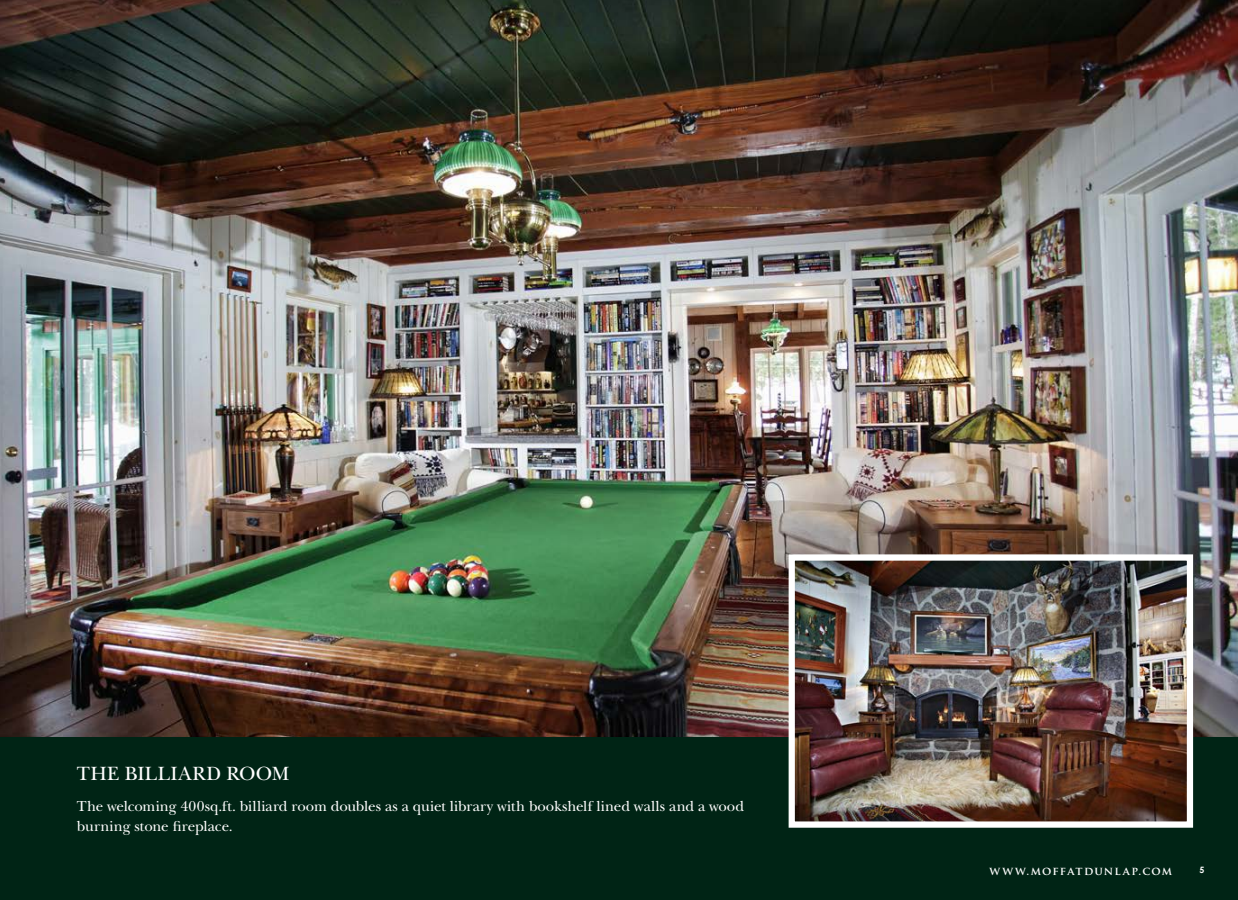
<style>
.page{position:relative;width:1238px;height:900px;background:#fff}
.page>*{position:absolute;margin:0;border:0;box-sizing:border-box;transform-origin:0 0}
.t1{font:20px "New Baskerville";letter-spacing:.015em;color:#fff}
.t2{font:15px/20px "New Baskerville";color:#fff}
.t3{font:700 11.25px "Trajan Pro";letter-spacing:.105em;color:#fff}
.t4{font:700 8.75px "Century Gothic";color:#fff}
</style>
<div class="page">
<div style="left:0;top:0;width:1238px;height:855px;background:#002415"></div>
<img style="left:0;top:0;width:1238px;height:736px">
<img style="left:795px;top:561px;width:391px;height:260px">
<div style="left:788px;top:554px;width:405px;height:274px;border:6px solid #fff"></div>
<div style="left:0;top:854px;width:1238px;height:46px;background:#002415"></div>
<h1 class="t1" style="left:77px;top:762px;width:214px">THE BILLIARD ROOM</h1>
<p class="t2" style="left:77px;top:796px;width:668px">The welcoming 400sq.ft. billiard room doubles as a quiet library with bookshelf lined walls and a wood burning stone fireplace.</p>
<p class="t3" style="left:989px;top:864px;width:184px">WWW.MOFFATDUNLAP.COM</p>
<p class="t4" style="left:1199px;top:863px;width:6px">5</p>
</div>
